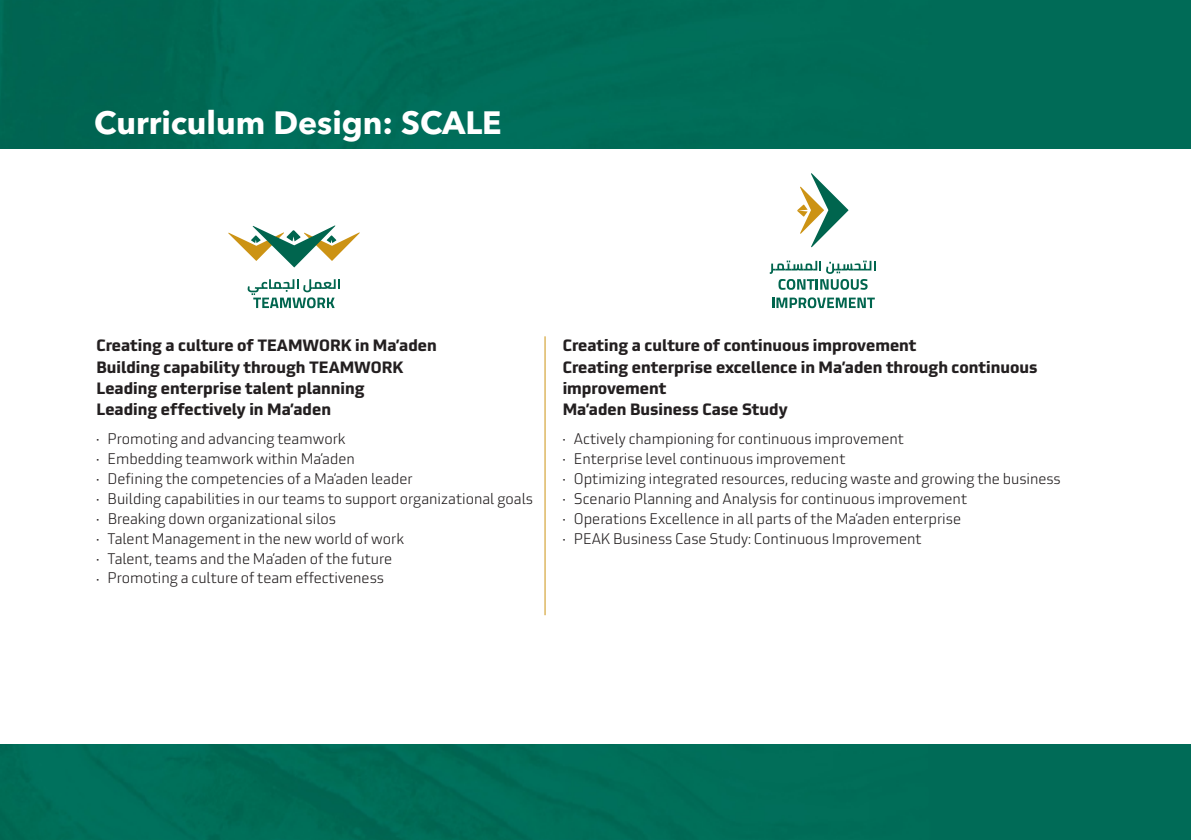
<style>
.page{position:relative;width:1191px;height:840px;background:#fff}
.page>*{position:absolute;margin:0;border:0;box-sizing:border-box;transform-origin:0 0}
.t1{font:700 32px "Avenir Next LT Pro";color:#fff}
.t2{font:700 16px/21.2px "Utility Pro";color:#231f20}
.t3{font:300 15px/20px "Utility Pro";color:#231f20}
</style>
<div class="page">
<div style="left:0;top:0;width:1191px;height:839px;background:#006b57"></div>
<div style="left:0;top:148px;width:1191px;height:595px;background:#fff"></div>
<svg style="left:772px;top:297px;width:102px;height:11px"></svg>
<svg style="left:769px;top:260px;width:106px;height:29px"></svg>
<svg style="left:797px;top:173px;width:51px;height:74px"></svg>
<svg style="left:248px;top:279px;width:92px;height:29px"></svg>
<svg style="left:228px;top:225px;width:132px;height:42px"></svg>
<hr style="left:544px;top:336px;width:1px;height:279px;background:#cc9314">
<h1 class="t1" style="left:94px;top:109px;width:409px">Curriculum Design: SCALE</h1>
<p class="t2" style="left:96px;top:336px;width:342px">Creating a culture of TEAMWORK in Ma’aden<br>Building capability through TEAMWORK</p>
<p class="t2" style="left:96px;top:400px;width:236px">Leading effectively in Ma’aden</p>
<p class="t2" style="left:96px;top:379px;width:270px">Leading enterprise talent planning</p>
<p class="t3" style="left:108px;top:429px;width:239px">Promoting and advancing teamwork</p>
<p class="t3" style="left:108px;top:469px;width:306px">Defining the competencies of a Ma’aden leader</p>
<p class="t3" style="left:108px;top:449px;width:249px">Embedding teamwork within Ma’aden</p>
<p class="t3" style="left:108px;top:489px;width:427px">Building capabilities in our teams to support organizational goals</p>
<p class="t3" style="left:108px;top:509px;width:230px">Breaking down organizational silos</p>
<p class="t3" style="left:108px;top:529px;width:298px">Talent Management in the new world of work</p>
<p class="t3" style="left:108px;top:549px;width:286px">Talent, teams and the Ma’aden of the future</p>
<p class="t3" style="left:108px;top:569px;width:278px">Promoting a culture of team effectiveness</p>
<p class="t2" style="left:563px;top:336px;width:355px">Creating a culture of continuous improvement</p>
<p class="t2" style="left:563px;top:358px;width:476px">Creating enterprise excellence in Ma’aden through continuous improvement</p>
<p class="t2" style="left:563px;top:400px;width:226px">Ma’aden Business Case Study</p>
<p class="t3" style="left:574px;top:429px;width:331px">Actively championing for continuous improvement</p>
<p class="t3" style="left:574px;top:449px;width:273px">Enterprise level continuous improvement</p>
<p class="t3" style="left:574px;top:489px;width:394px">Scenario Planning and Analysis for continuous improvement<br>Operations Excellence in all parts of the Ma’aden enterprise</p>
<p class="t3" style="left:574px;top:469px;width:488px">Optimizing integrated resources, reducing waste and growing the business</p>
<p class="t3" style="left:574px;top:529px;width:349px">PEAK Business Case Study: Continuous Improvement</p>
</div>
